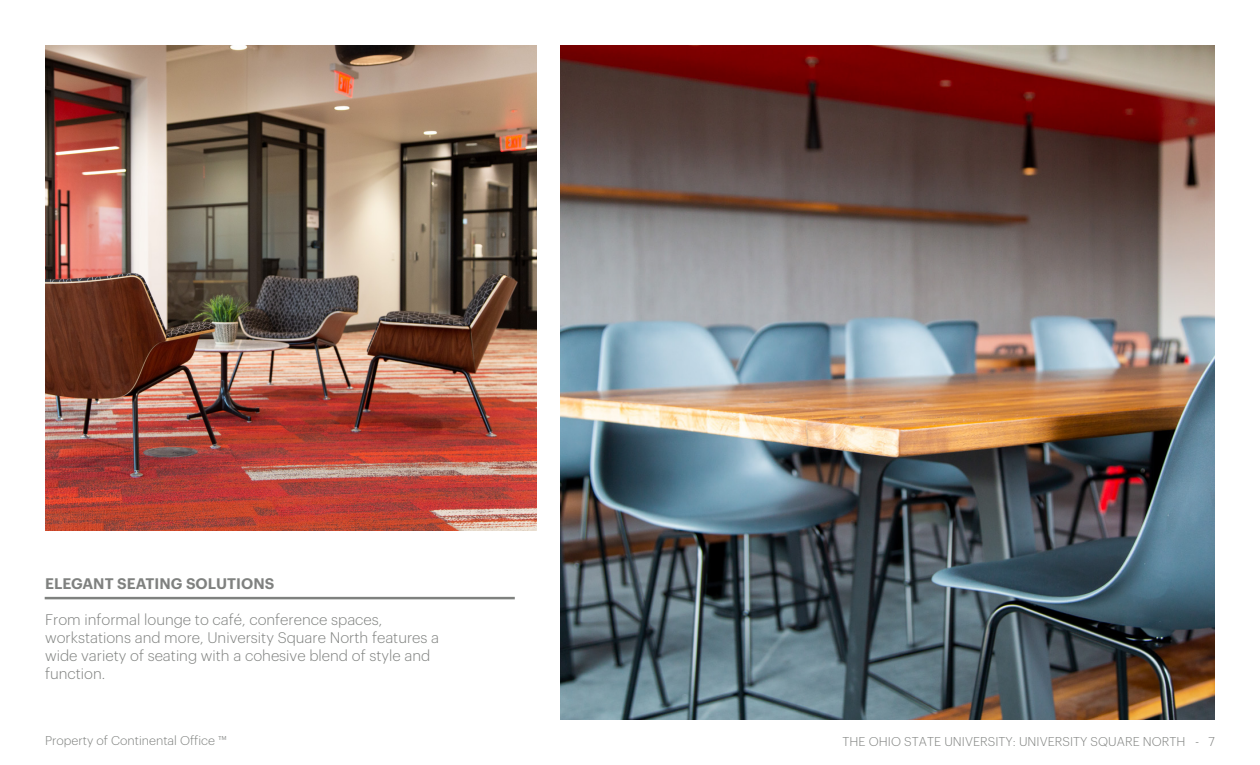
<style>
.page{position:relative;width:1260px;height:765px;background:#fff}
.page>*{position:absolute;margin:0;border:0;box-sizing:border-box;transform-origin:0 0}
.t1{font:300 15px/18.1px "Graphik";color:#7f817f}
.t2{font:600 15px "Graphik";letter-spacing:.005em;color:#7f817f}
.t3{font:300 12.5px "Graphik";letter-spacing:.005em;color:#7f817f}
</style>
<div class="page">
<img style="left:560px;top:45px;width:655px;height:675px">
<img style="left:45px;top:45px;width:491px;height:485px">
<hr style="left:45px;top:597px;width:470px;height:2px;background:#7f817f">
<p class="t2" style="left:45px;top:572px;width:231px">ELEGANT SEATING SOLUTIONS</p>
<p class="t1" style="left:45px;top:609px;width:396px">From informal lounge to café, conference spaces, workstations and more, University Square North features a wide variety of seating with a cohesive blend of style and function.</p>
<p class="t3" style="left:45px;top:731px;width:183px">Property of Continental Office ™</p>
<p class="t3" style="left:843px;top:732px;width:374px">THE OHIO STATE UNIVERSITY: UNIVERSITY SQUARE NORTH - 7</p>
</div>
